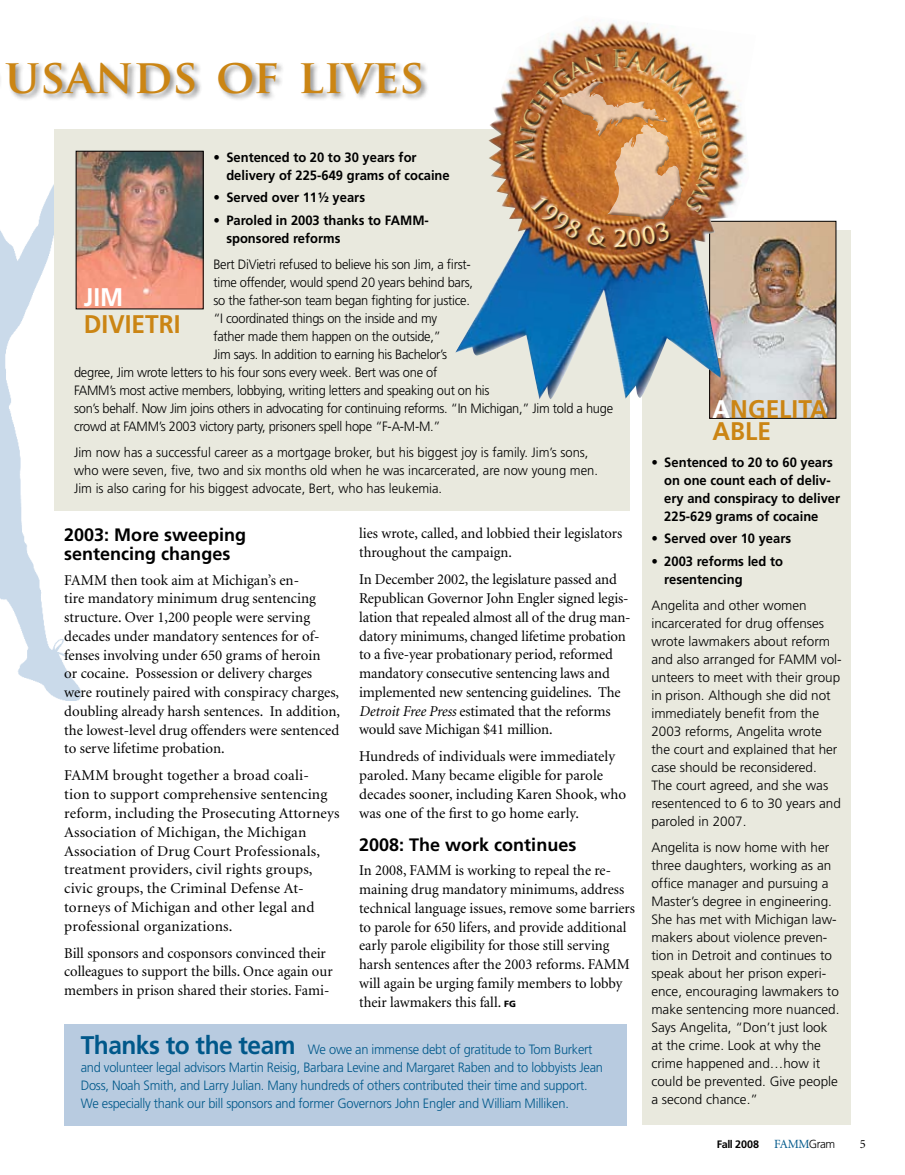
<style>
.page{position:relative;width:905px;height:1175px;background:#fff}
.page>*{position:absolute;margin:0;border:0;box-sizing:border-box;transform-origin:0 0}
.t1{font:700 46.5px "Trajan Pro";color:#cb8514}
.t2{font:700 25.5px/22.5px "Frutiger";color:#cb8514;scale:.96 1}
.t3{font:700 25.5px "Frutiger";color:#fff;scale:.96 1}
.t4{font:700 23.55px "Trajan Pro";color:#ffe294}
.t5{font:700 18px/18.8px "Frutiger";color:#000}
.t6{font:15px/18.8px "Minion";color:#000}
.t7{font:300 13.5px/18px "Frutiger";color:#000}
.t8{font:300 13.5px "Frutiger";letter-spacing:-.02em;color:#000;scale:.95 1}
.t9{font:300 13.5px/18px "Frutiger";letter-spacing:-.02em;color:#00588a;scale:.96 1}
.t10{font:700 13.5px/18px "Frutiger";color:#000;scale:.96 1}
.t11{font:300 13.5px/18px "Frutiger";color:#000;scale:.96 1}
.t12{font:12.45px "Minion";color:#000}
.t13{font:700 10.8px "Frutiger";letter-spacing:-.02em;color:#000}
.s1{font-style:italic}
.s2{font-family:"Frutiger";font-weight:900;font-size:9px}
.s3{font-weight:700;font-size:25.5px}
.s4{color:#fff}
.s5{font-family:"Minion";font-weight:400;font-size:12.6px;color:#00588a}
.s6{font-weight:300;font-size:11.7px}
</style>
<div class="page">
<img style="left:0;top:184px;width:80px;height:516px">
<div style="left:642px;top:230px;width:208px;height:894px;background:#e9e9de"></div>
<div style="left:0;top:55px;width:428px;height:47px;background:#000;opacity:.45"></div>
<img style="left:711px;top:223px;width:123px;height:193px">
<div style="left:64px;top:1024px;width:562px;height:101px;background:#b8cbe0"></div>
<div style="left:54px;top:129px;width:575px;height:382px;background:#e9e9de"></div>
<img style="left:78px;top:153px;width:123px;height:154px">
<img style="left:455px;top:20px;width:300px;height:382px">
<img style="left:506px;top:23px;width:238px;height:192px">
<div style="left:529px;top:198px;width:142px;height:52px;background:#000;opacity:.75"></div>
<img style="left:519px;top:49px;width:199px;height:198px">
<h1 class="t1" style="left:5px;top:48px;width:421px">USANDS OF LIVES</h1>
<h3 class="t4" style="left:509px;top:161px;width:26px;rotate:-90deg">M</h3>
<p class="t10" style="left:226px;top:148px;width:234px;text-indent:-13px">• Sentenced to 20 to 30 years for delivery of 225-649 grams of cocaine</p>
<p class="t10" style="left:213px;top:188px;width:159px">• Served over 11½ years</p>
<p class="t10" style="left:226px;top:211px;width:212px;text-indent:-13px">• Paroled in 2003 thanks to FAMM&shy;sponsored reforms</p>
<p class="t8" style="left:213px;top:256px;width:272px">Bert DiVietri refused to believe his son Jim, a first-</p>
<p class="t8" style="left:213px;top:274px;width:275px">time offender, would spend 20 years behind bars,</p>
<p class="t8" style="left:213px;top:292px;width:271px">so the father-son team began fighting for justice.</p>
<p class="t8" style="left:213px;top:310px;width:237px">“I coordinated things on the inside and my</p>
<p class="t8" style="left:213px;top:328px;width:241px">father made them happen on the outside,”</p>
<p class="t8" style="left:213px;top:346px;width:247px">Jim says. In addition to earning his Bachelor’s</p>
<p class="t8" style="left:74px;top:364px;width:384px">degree, Jim wrote letters to his four sons every week. Bert was one of</p>
<p class="t8" style="left:74px;top:382px;width:439px">FAMM’s most active members, lobbying, writing letters and speaking out on his</p>
<p class="t8" style="left:74px;top:400px;width:569px">son’s behalf. Now Jim joins others in advocating for continuing reforms. “In Michigan,” Jim told a huge</p>
<p class="t8" style="left:74px;top:418px;width:387px">crowd at FAMM’s 2003 victory party, prisoners spell hope “F-A-M-M.”</p>
<p class="t11" style="left:74px;top:443px;width:547px">Jim now has a successful career as a mortgage broker, but his biggest joy is family. Jim’s sons, who were seven, five, two and six months old when he was incarcerated, are now young men.<br>Jim is also caring for his biggest advocate, Bert, who has leukemia.</p>
<h2 class="t3" style="left:84px;top:282px;width:43px">JIM</h2>
<h2 class="t2" style="left:84px;top:312px;width:102px">DIVIETRI</h2>
<p class="t5" style="left:64px;top:525px;width:183px">2003: More sweeping sentencing changes</p>
<p class="t6" style="left:64px;top:571px;width:277px">FAMM then took aim at Michigan’s en-<br>tire mandatory minimum drug sentencing structure. Over 1,200 people were serving decades under mandatory sentences for of&shy;fenses involving under 650 grams of heroin<br>or cocaine. Possession or delivery charges were routinely paired with conspiracy charges, doubling already harsh sentences. In addition, the lowest-level drug offenders were sentenced to serve lifetime probation.</p>
<p class="t6" style="left:64px;top:767px;width:277px">FAMM brought together a broad coali-<br>tion to support comprehensive sentencing reform, including the Prosecuting Attorneys Association of Michigan, the Michigan Association of Drug Court Professionals, treatment providers, civil rights groups, civic groups, the Criminal Defense At&shy;torneys of Michigan and other legal and professional organizations.</p>
<p class="t6" style="left:64px;top:944px;width:270px">Bill sponsors and cosponsors convinced their colleagues to support the bills. Once again our members in prison shared their stories. Fami-</p>
<p class="t6" style="left:359px;top:525px;width:265px">lies wrote, called, and lobbied their legislators throughout the campaign.</p>
<p class="t6" style="left:359px;top:570px;width:273px">In December 2002, the legislature passed and Republican Governor John Engler signed legis&shy;lation that repealed almost all of the drug man&shy;datory minimums, changed lifetime probation to a five-year probationary period, reformed mandatory consecutive sentencing laws and implemented new sentencing guidelines. The <span class="s1">Detroit Free Press</span> estimated that the reforms would save Michigan $41 million.</p>
<p class="t6" style="left:359px;top:747px;width:268px">Hundreds of individuals were immediately paroled. Many became eligible for parole decades sooner, including Karen Shook, who was one of the first to go home early.</p>
<p class="t5" style="left:359px;top:834px;width:219px">2008: The work continues</p>
<p class="t6" style="left:359px;top:861px;width:277px">In 2008, FAMM is working to repeal the re&shy;maining drug mandatory minimums, address technical language issues, remove some barriers to parole for 650 lifers, and provide additional early parole eligibility for those still serving harsh sentences after the 2003 reforms. FAMM will again be urging family members to lobby their lawmakers this fall. <span class="s2">FG</span></p>
<p class="t9" style="left:81px;top:1040px;width:545px"><span class="s3">Thanks to the team</span> We owe an immense debt of gratitude to Tom Burkert and volunteer legal advisors Martin Reisig, Barbara Levine and Margaret Raben and to lobbyists Jean Doss, Noah Smith, and Larry Julian. Many hundreds of others contributed their time and support.<br>We especially thank our bill sponsors and former Governors John Engler and William Milliken.</p>
<h2 class="t2" style="left:712px;top:397px;width:121px"><span class="s4">A</span>NGELITA<br>ABLE</h2>
<p class="t10" style="left:664px;top:453px;width:185px;text-indent:-13px">• Sentenced to 20 to 60 years on one count each of deliv&shy;ery and conspiracy to deliver<br>225-629 grams of cocaine</p>
<p class="t10" style="left:651px;top:529px;width:147px">• Served over 10 years</p>
<p class="t10" style="left:664px;top:552px;width:125px;text-indent:-13px">• 2003 reforms led to resentencing</p>
<p class="t7" style="left:651px;top:596px;width:192px">Angelita and other women incarcerated for drug offenses wrote lawmakers about reform and also arranged for FAMM vol&shy;unteers to meet with their group in prison. Although she did not immediately benefit from the<br>2003 reforms, Angelita wrote the court and explained that her case should be reconsidered.<br>The court agreed, and she was resentenced to 6 to 30 years and paroled in 2007.</p>
<p class="t7" style="left:651px;top:838px;width:190px">Angelita is now home with her three daughters, working as an office manager and pursuing a<br>Master’s degree in engineering.<br>She has met with Michigan law&shy;makers about violence preven&shy;tion in Detroit and continues to speak about her prison experi&shy;ence, encouraging lawmakers to make sentencing more nuanced.<br>Says Angelita, “Don’t just look at the crime. Look at why the crime happened and…how it could be prevented. Give people a second chance.”</p>
<p class="t13" style="left:716px;top:1138px;width:120px">Fall 2008 <span class="s5">FAMM</span><span class="s6">Gram</span></p>
<p class="t12" style="left:859px;top:1137px;width:7px">5</p>
</div>
